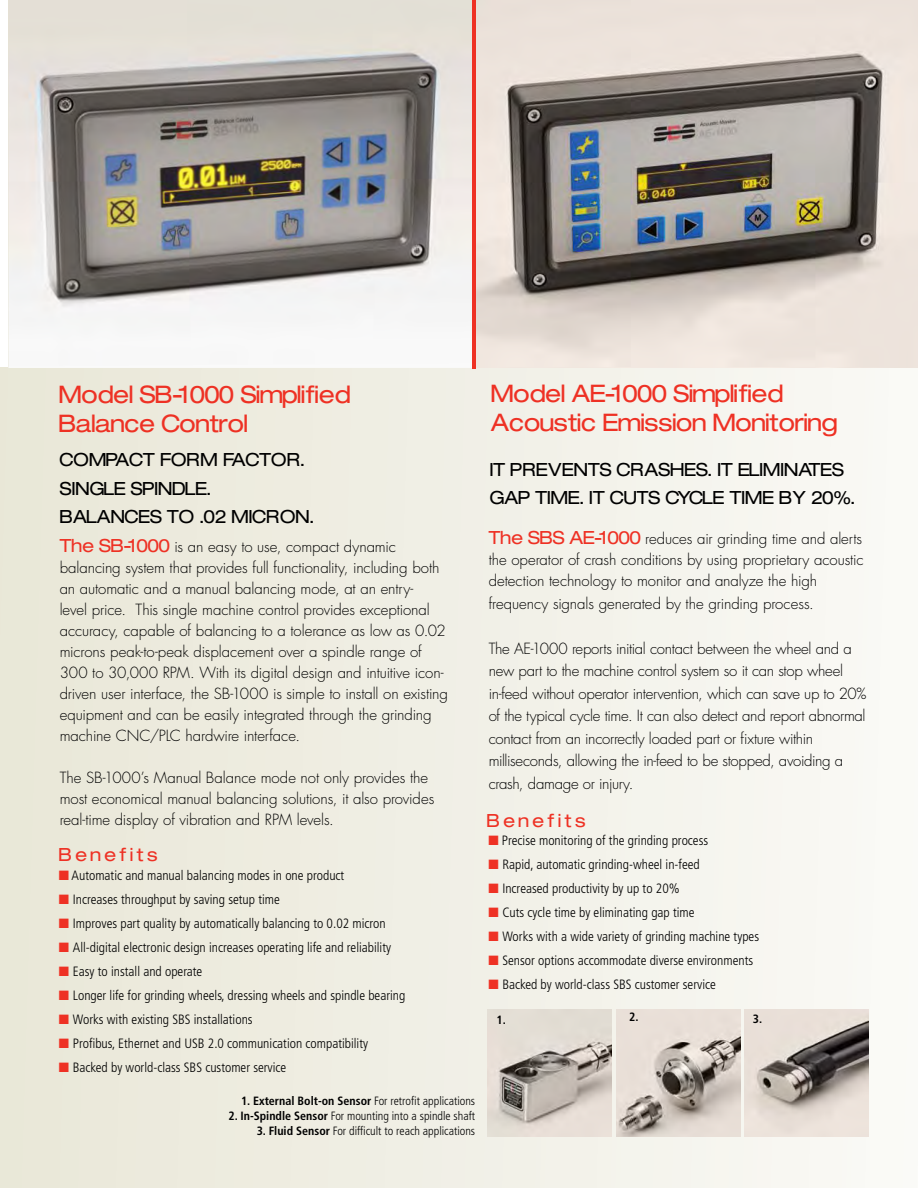
<style>
.page{position:relative;width:918px;height:1188px;background:#fff}
.page>*{position:absolute;margin:0;border:0;box-sizing:border-box;transform-origin:0 0}
.t1{font:24px/28.8px "Context Reprise Expanded S Si";color:#ee3124}
.t2{font:18px/28.5px "Context Reprise Expanded S Si";letter-spacing:.01em;color:#000}
.t3{font:18px "Context Reprise Expanded S Si";letter-spacing:.2em;color:#ee3124}
.t4{font:300 15px/21px "Futura";letter-spacing:-.01em;color:#000}
.t5{font:300 condensed 13.5px "Frutiger";color:#000}
.t6{font:300 condensed 12px "Frutiger";color:#000}
.t7{font:700 condensed 12px "Frutiger";color:#000}
.s1{font-family:"Context Reprise Expanded S Si";font-weight:400;font-size:18px;color:#ee3124}
.s2{color:#ee3124}
.s3{font-weight:300}
.s4{font-weight:700}
</style>
<div class="page">
<div style="left:0;top:368px;width:918px;height:820px;background:linear-gradient(to right,#e9e7d7,#f9f9f5)"></div>
<img style="left:476px;top:0;width:442px;height:368px">
<img style="left:8px;top:0;width:464px;height:368px">
<img style="left:488px;top:1010px;width:123px;height:127px">
<img style="left:617px;top:1010px;width:123px;height:127px">
<img style="left:745px;top:1010px;width:123px;height:127px">
<hr style="left:472px;top:0;width:4px;height:369px;background:#ee3124">
<h1 class="t1" style="left:59px;top:379px;width:293px">MODEL SB-1000 SIMPLIFIED<br>BALANCE CONTROL</h1>
<p class="t2" style="left:60px;top:445px;width:44px">COMPACT</p>
<p class="t2" style="left:160px;top:445px;width:76px">FORM FACT</p>
<p class="t2" style="left:271px;top:445px;width:35px">OR.</p>
<p class="t2" style="left:60px;top:474px;width:83px">SINGLE SPINDLE</p>
<p class="t2" style="left:60px;top:474px;width:184px;text-indent:147px">.<br>BALANCES TO .02 MIC</p>
<p class="t2" style="left:266px;top:502px;width:49px">RON.</p>
<p class="t4" style="left:60px;top:536px;width:390px"><span class="s1">THE SB-1000</span> is an easy to use, compact dynamic balancing system that provides full functionality, including both an automatic and a manual balancing mode, at an entry-<br>level price. This single machine control provides exceptional accuracy, capable of balancing to a tolerance as low as 0.02 microns peak-to-peak displacement over a spindle range of 300 to 30,000 RPM. With its digital design and intuitive icon&shy;driven user interface, the SB-1000 is simple to install on existing equipment and can be easily integrated through the grinding machine CNC/PLC hardwire interface.</p>
<p class="t4" style="left:60px;top:767px;width:376px">The SB-1000’s Manual Balance mode not only provides the most economical manual balancing solutions, it also provides real-time display of vibration and RPM levels.</p>
<p class="t3" style="left:59px;top:844px;width:100px">BENEFITS</p>
<p class="t5" style="left:59px;top:867px;width:287px"><span class="s2">■</span> Automatic and manual balancing modes in one product</p>
<p class="t5" style="left:59px;top:891px;width:223px"><span class="s2">■</span> Increases throughput by saving setup time</p>
<p class="t5" style="left:59px;top:915px;width:328px"><span class="s2">■</span> Improves part quality by automatically balancing to 0.02 micron</p>
<p class="t5" style="left:59px;top:939px;width:334px"><span class="s2">■</span> All-digital electronic design increases operating life and reliability</p>
<p class="t5" style="left:59px;top:963px;width:145px"><span class="s2">■</span> Easy to install and operate</p>
<p class="t5" style="left:59px;top:987px;width:348px"><span class="s2">■</span> Longer life for grinding wheels, dressing wheels and spindle bearing</p>
<p class="t5" style="left:59px;top:1011px;width:195px"><span class="s2">■</span> Works with existing SBS installations</p>
<p class="t5" style="left:59px;top:1035px;width:311px"><span class="s2">■</span> Profibus, Ethernet and USB 2.0 communication compatibility</p>
<p class="t5" style="left:59px;top:1059px;width:229px"><span class="s2">■</span> Backed by world-class SBS customer service</p>
<p class="t7" style="left:241px;top:1094px;width:236px">1. External Bolt-on Sensor <span class="s3">For retrofit applications</span></p>
<p class="t6" style="left:228px;top:1109px;width:248px"><span class="s4">2. In-Spindle Sensor</span> For mounting into a spindle shaft</p>
<p class="t6" style="left:257px;top:1124px;width:220px"><span class="s4">3. Fluid Sensor</span> For difficult to reach applications</p>
<h1 class="t1" style="left:491px;top:378px;width:348px">MODEL AE-1000 SIMPLIFIED<br>ACOUSTIC EMISSION MONITORING</h1>
<p class="t2" style="left:490px;top:455px;width:86px">IT PREVENTS</p>
<p class="t2" style="left:617px;top:455px;width:42px">CRASHES</p>
<p class="t2" style="left:708px;top:455px;width:42px">. IT ELIMINATES</p>
<p class="t2" style="left:490px;top:483px;width:58px">GAP TIME</p>
<p class="t2" style="left:580px;top:483px;width:99px">. IT CUTS CYCLE</p>
<p class="t2" style="left:730px;top:483px;width:13px">TIME</p>
<p class="t2" style="left:779px;top:483px;width:77px">BY 20%.</p>
<p class="t4" style="left:489px;top:529px;width:377px;text-align:justify"><span class="s1">THE SBS AE-1000</span> reduces air grinding time and alerts the operator of crash conditions by using proprietary acoustic detection technology to monitor and analyze the high</p>
<p class="t4" style="left:489px;top:593px;width:327px">frequency signals generated by the grinding process.</p>
<p class="t4" style="left:489px;top:637px;width:379px;line-height:22.5px">The AE-1000 reports initial contact between the wheel and a new part to the machine control system so it can stop wheel in-feed without operator intervention, which can save up to 20% of the typical cycle time. It can also detect and report abnormal contact from an incorrectly loaded part or fixture within milliseconds, allowing the in-feed to be stopped, avoiding a crash, damage or injury.</p>
<p class="t3" style="left:487px;top:809px;width:100px">BENEFITS</p>
<p class="t5" style="left:488px;top:833px;width:221px"><span class="s2">■</span> Precise monitoring of the grinding process</p>
<p class="t5" style="left:488px;top:857px;width:213px"><span class="s2">■</span> Rapid, automatic grinding-wheel in-feed</p>
<p class="t5" style="left:488px;top:881px;width:193px"><span class="s2">■</span> Increased productivity by up to 20%</p>
<p class="t5" style="left:488px;top:905px;width:208px"><span class="s2">■</span> Cuts cycle time by eliminating gap time</p>
<p class="t5" style="left:488px;top:929px;width:272px"><span class="s2">■</span> Works with a wide variety of grinding machine types</p>
<p class="t5" style="left:488px;top:953px;width:266px"><span class="s2">■</span> Sensor options accommodate diverse environments</p>
<p class="t5" style="left:488px;top:977px;width:229px"><span class="s2">■</span> Backed by world-class SBS customer service</p>
<p class="t7" style="left:497px;top:1012px;width:11px">1.</p>
<p class="t7" style="left:629px;top:1010px;width:11px">2.</p>
<p class="t7" style="left:753px;top:1012px;width:11px">3.</p>
</div>
